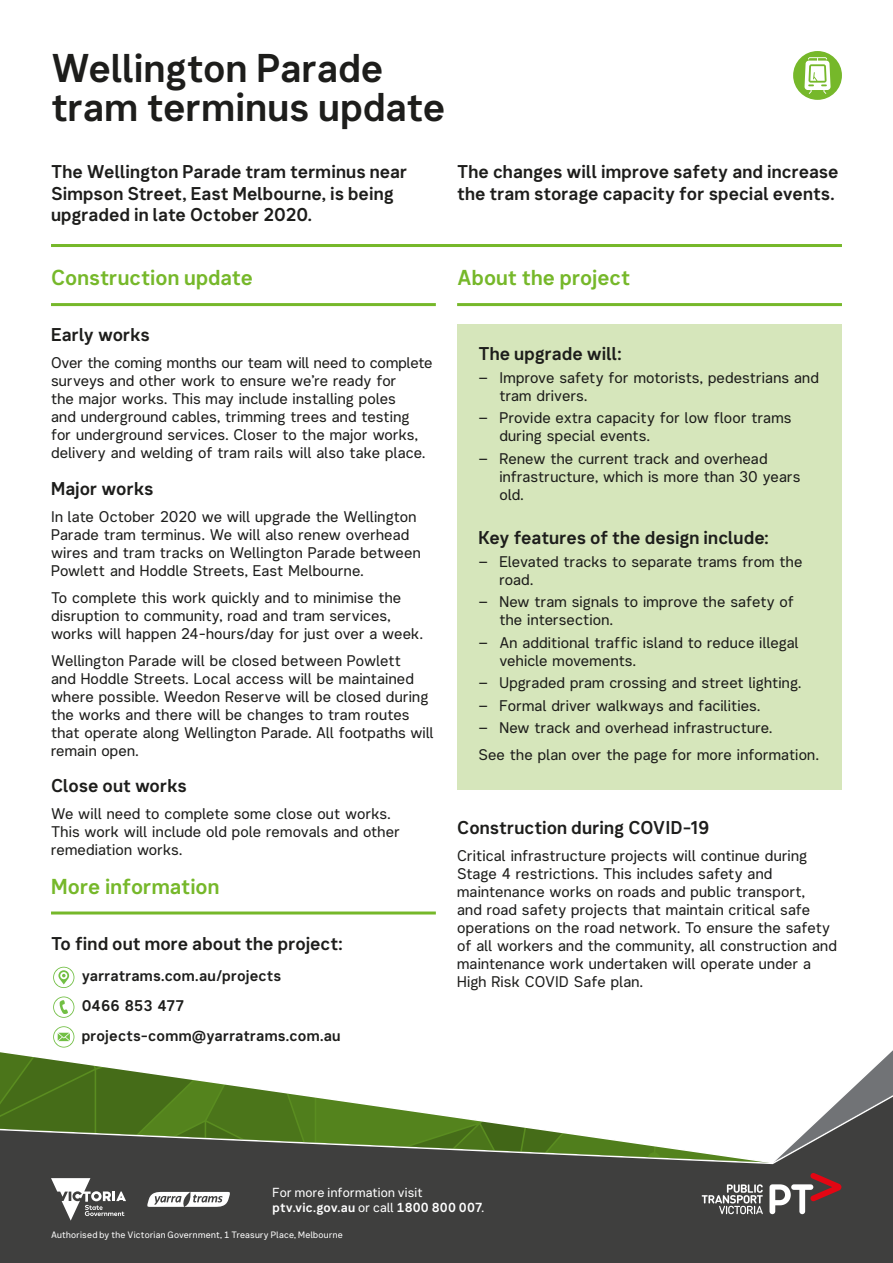
<style>
.page{position:relative;width:893px;height:1263px;background:#fff}
.page>*{position:absolute;margin:0;border:0;box-sizing:border-box;transform-origin:0 0}
.t1{font:700 39px/39px "Network Sans";color:#1d1d1b}
.t2{font:700 21px "Network Sans";color:#76b82a}
.t3{font:700 18px/21.6px "Network Sans";color:#1d1d1b}
.t4{font:15px/18px "Network Sans";letter-spacing:.01em;color:#1d1d1b}
.t5{font:700 15px/29.7px "Network Sans";letter-spacing:.01em;color:#1d1d1b}
.t6{font:12.75px/14.4px "Network Sans";letter-spacing:.015em;color:#fff}
.t7{font:9px "Network Sans";letter-spacing:.03em;color:#fff}
.s1{font-weight:700}
</style>
<div class="page">
<div style="left:0;top:1166px;width:893px;height:97px;background:#3f3f3e"></div>
<hr style="left:0;top:1164px;width:893px;height:2px;background:#3f3f3e">
<hr style="left:0;top:1162px;width:893px;height:2px;background:#3f3f3e">
<svg style="left:769px;top:1172px;width:72px;height:42px"></svg>
<svg style="left:702px;top:1184px;width:61px;height:30px;background:#787877"></svg>
<svg style="left:147px;top:1192px;width:83px;height:15px"></svg>
<svg style="left:51px;top:1178px;width:75px;height:42px"></svg>
<svg style="left:793px;top:51px;width:49px;height:49px"></svg>
<hr style="left:51px;top:303px;width:385px;height:3px;background:#76b82a">
<hr style="left:51px;top:244px;width:791px;height:3px;background:#76b82a">
<hr style="left:51px;top:911px;width:385px;height:3px;background:#76b82a">
<svg style="left:53px;top:967px;width:21px;height:21px"></svg>
<svg style="left:53px;top:996px;width:21px;height:22px"></svg>
<svg style="left:0;top:1026px;width:893px;height:136px"></svg>
<div style="left:457px;top:325px;width:385px;height:465px;background:#d6e6bb"></div>
<hr style="left:457px;top:303px;width:385px;height:3px;background:#76b82a">
<h1 class="t1" style="left:51px;top:47px;width:396px">Wellington Parade tram terminus update</h1>
<p class="t3" style="left:51px;top:160px;width:358px">The Wellington Parade tram terminus near<br>Simpson Street, East Melbourne, is being upgraded in late October 2020.</p>
<p class="t3" style="left:457px;top:160px;width:383px">The changes will improve safety and increase the tram storage capacity for special events.</p>
<h2 class="t2" style="left:51px;top:260px;width:203px">Construction update</h2>
<p class="t3" style="left:51px;top:323px;width:100px">Early works</p>
<p class="t4" style="left:51px;top:353px;width:383px">Over the coming months our team will need to complete surveys and other work to ensure we’re ready for<br>the major works. This may include installing poles<br>and underground cables, trimming trees and testing for underground services. Closer to the major works, delivery and welding of tram rails will also take place.</p>
<p class="t3" style="left:51px;top:477px;width:104px">Major works</p>
<p class="t4" style="left:51px;top:507px;width:371px">In late October 2020 we will upgrade the Wellington Parade tram terminus. We will also renew overhead wires and tram tracks on Wellington Parade between Powlett and Hoddle Streets, East Melbourne.</p>
<p class="t4" style="left:51px;top:588px;width:373px">To complete this work quickly and to minimise the disruption to community, road and tram services, works will happen 24-hours/day for just over a week.</p>
<p class="t4" style="left:51px;top:651px;width:384px">Wellington Parade will be closed between Powlett<br>and Hoddle Streets. Local access will be maintained where possible. Weedon Reserve will be closed during the works and there will be changes to tram routes that operate along Wellington Parade. All footpaths will remain open.</p>
<p class="t3" style="left:51px;top:774px;width:137px">Close out works</p>
<p class="t4" style="left:51px;top:804px;width:350px">We will need to complete some close out works.<br>This work will include old pole removals and other remediation works.</p>
<h2 class="t2" style="left:51px;top:868px;width:170px">More information</h2>
<p class="t3" style="left:51px;top:931px;width:293px">To find out more about the project:</p>
<p class="t5" style="left:82px;top:960px;width:260px">yarratrams.com.au/projects<br>0466 853 477 projects-comm@yarratrams.com.au</p>
<h2 class="t2" style="left:457px;top:260px;width:175px">About the project</h2>
<p class="t3" style="left:478px;top:342px;width:145px">The upgrade will:</p>
<p class="t4" style="left:499px;top:368px;width:321px;text-indent:-21px">– Improve safety for motorists, pedestrians and tram drivers.</p>
<p class="t4" style="left:499px;top:408px;width:294px;text-indent:-21px">– Provide extra capacity for low floor trams during special events.</p>
<p class="t4" style="left:499px;top:449px;width:303px;text-indent:-21px">– Renew the current track and overhead infrastructure, which is more than 30 years old.</p>
<p class="t3" style="left:478px;top:526px;width:292px">Key features of the design include:</p>
<p class="t4" style="left:499px;top:551px;width:304px;text-indent:-21px">– Elevated tracks to separate trams from the road.</p>
<p class="t4" style="left:499px;top:592px;width:296px;text-indent:-21px">– New tram signals to improve the safety of the intersection.</p>
<p class="t4" style="left:499px;top:632px;width:301px;text-indent:-21px">– An additional traffic island to reduce illegal vehicle movements.</p>
<p class="t4" style="left:478px;top:673px;width:324px">– Upgraded pram crossing and street lighting.</p>
<p class="t4" style="left:478px;top:695px;width:283px">– Formal driver walkways and facilities.</p>
<p class="t4" style="left:478px;top:713px;width:342px;line-height:27px">– New track and overhead infrastructure.<br>See the plan over the page for more information.</p>
<p class="t3" style="left:457px;top:816px;width:254px">Construction during COVID-19</p>
<p class="t4" style="left:457px;top:846px;width:381px">Critical infrastructure projects will continue during Stage 4 restrictions. This includes safety and maintenance works on roads and public transport,<br>and road safety projects that maintain critical safe operations on the road network. To ensure the safety of all workers and the community, all construction and maintenance work undertaken will operate under a High Risk COVID Safe plan.</p>
<p class="t6" style="left:273px;top:1185px;width:213px">For more information visit <span class="s1">ptv.vic.gov.au</span> or call <span class="s1">1800 800 007</span>.</p>
<p class="t7" style="left:51px;top:1227px;width:293px">Authorised by the Victorian Government, 1 Treasury Place, Melbourne</p>
</div>
